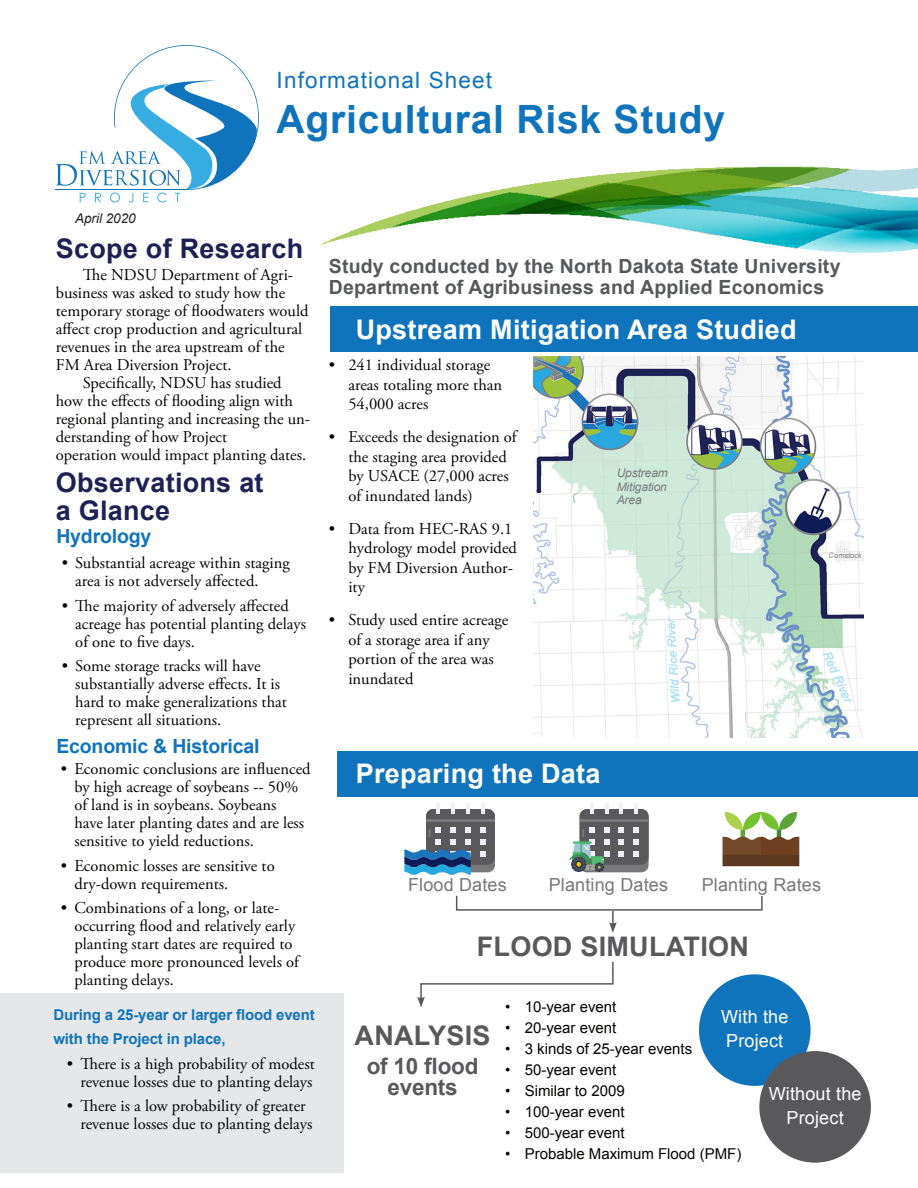
<style>
.page{position:relative;width:918px;height:1188px;background:#fff}
.page>*{position:absolute;margin:0;border:0;box-sizing:border-box;transform-origin:0 0}
.t1{font:700 39px "Arial";letter-spacing:.02em;color:#1074bc}
.t2{font:700 27px "Arial";letter-spacing:.01em;color:#fff}
.t3{font:700 27px "Arial";letter-spacing:.01em;color:#1e2154}
.t4{font:700 27px "Arial";letter-spacing:.01em;color:#59595c}
.t5{font:22.5px "Arial";letter-spacing:.05em;color:#1074bc}
.t6{font:700 22.5px/21px "Arial";letter-spacing:-.01em;color:#59595c;text-align:center}
.t7{font:700 19.5px/21px "Arial";letter-spacing:.01em;color:#57585a}
.t8{font:700 19.5px "Arial";letter-spacing:-.01em;color:#1074bc}
.t9{font:18px "Arial";letter-spacing:.01em;color:#78787a}
.t10{font:18px/24px "Arial";letter-spacing:.01em;color:#fff}
.t11{font:16.5px/18px "Adobe Garamond Pro";color:#040503}
.t12{font:15px "Arial";color:#040503}
.t13{font:700 15px/24px "Arial";letter-spacing:-.01em;color:#1074bc}
.t14{font:italic 13.5px "Arial";color:#231f20}
.t15{font:italic 12px/13.5px "Arial";letter-spacing:-.01em;color:#57585a;text-align:justify}
.t16{font:italic 7.5px "Arial";letter-spacing:-.01em;color:#57585a}
</style>
<div class="page">
<div style="left:0;top:993px;width:343px;height:180px;background:#e6e7e9"></div>
<img style="left:321px;top:166px;width:597px;height:87px">
<svg style="left:55px;top:45px;width:204px;height:157px"></svg>
<div style="left:330px;top:307px;width:588px;height:45px;background:#1074bc"></div>
<div style="left:338px;top:751px;width:580px;height:45px;background:#1074bc"></div>
<img style="left:533px;top:356px;width:330px;height:382px">
<div style="left:426px;top:809px;width:69px;height:63px;background:#78787a;border-radius:7px"></div>
<div style="left:426px;top:809px;width:69px;height:56px;background:#59595c;border-radius:7px"></div>
<svg style="left:437px;top:803px;width:3px;height:11px"></svg>
<hr style="left:451px;top:803px;width:4px;height:11px;background:#f0f0fa">
<hr style="left:466px;top:803px;width:4px;height:11px;background:#f0f0fa">
<svg style="left:481px;top:803px;width:3px;height:11px"></svg>
<hr style="left:426px;top:820px;width:69px;height:2px;background:#78787a">
<svg style="left:480px;top:828px;width:5px;height:5px"></svg>
<svg style="left:480px;top:839px;width:5px;height:6px"></svg>
<svg style="left:480px;top:851px;width:5px;height:6px"></svg>
<svg style="left:404px;top:828px;width:67px;height:47px"></svg>
<div style="left:580px;top:809px;width:69px;height:63px;background:#78787a;border-radius:7px"></div>
<div style="left:580px;top:809px;width:69px;height:56px;background:#59595c;border-radius:7px"></div>
<hr style="left:590px;top:803px;width:4px;height:11px;background:#f0f0fa">
<hr style="left:605px;top:803px;width:4px;height:11px;background:#f0f0fa">
<svg style="left:620px;top:803px;width:3px;height:11px"></svg>
<hr style="left:634px;top:803px;width:4px;height:11px;background:#f0f0fa">
<hr style="left:580px;top:820px;width:69px;height:2px;background:#78787a">
<svg style="left:619px;top:828px;width:5px;height:5px"></svg>
<svg style="left:633px;top:828px;width:6px;height:5px"></svg>
<svg style="left:619px;top:839px;width:5px;height:6px"></svg>
<svg style="left:633px;top:839px;width:6px;height:6px"></svg>
<svg style="left:619px;top:851px;width:5px;height:6px"></svg>
<svg style="left:633px;top:851px;width:6px;height:6px"></svg>
<svg style="left:569px;top:828px;width:40px;height:44px"></svg>
<svg style="left:723px;top:812px;width:76px;height:54px"></svg>
<div style="left:456px;top:895px;width:307px;height:16px;border:2px solid #59595c"></div>
<svg style="left:609px;top:911px;width:8px;height:22px"></svg>
<svg style="left:417px;top:961px;width:197px;height:46px"></svg>
<div style="left:699px;top:974px;width:112px;height:112px;background:#1074bc;border-radius:50%"></div>
<div style="left:759px;top:1051px;width:112px;height:112px;background:#59595c;border-radius:50%"></div>
<p class="t14" style="left:75px;top:209px;width:62px">April 2020</p>
<p class="t5" style="left:277px;top:65px;width:217px">Informational Sheet</p>
<p class="t1" style="left:277px;top:94px;width:450px">Agricultural Risk Study</p>
<p class="t3" style="left:56px;top:230px;width:249px">Scope of Research</p>
<p class="t11" style="left:56px;top:266px;width:254px;text-indent:27px">The NDSU Department of Agri&shy;business was asked to study how the temporary storage of floodwaters would affect crop production and agricultural revenues in the area upstream of the FM Area Diversion Project.</p>
<p class="t11" style="left:56px;top:374px;width:256px;text-indent:27px">Specifically, NDSU has studied how the effects of flooding align with regional planting and increasing the un&shy;derstanding of how Project</p>
<p class="t11" style="left:56px;top:446px;width:252px">operation would impact planting dates.</p>
<p class="t3" style="left:56px;top:464px;width:209px">Observations at</p>
<p class="t3" style="left:56px;top:493px;width:116px">a Glance</p>
<p class="t8" style="left:56px;top:524px;width:96px">Hydrology</p>
<p class="t11" style="left:75px;top:554px;width:216px;text-indent:-14px">• Substantial acreage within staging area is not adversely affected.</p>
<p class="t11" style="left:75px;top:597px;width:232px;text-indent:-14px">• The majority of adversely affected acreage has potential planting delays of one to five days.</p>
<p class="t11" style="left:75px;top:658px;width:213px;text-indent:-14px">• Some storage tracks will have substantially adverse effects. It is hard to make generalizations that represent all situations.</p>
<p class="t11" style="left:74px;top:760px;width:238px;text-indent:-14px">• Economic conclusions are influenced by high acreage of soybeans -- 50% of land is in soybeans. Soybeans<br>have later planting dates and are less sensitive to yield reductions.</p>
<p class="t11" style="left:74px;top:857px;width:202px;text-indent:-14px">• Economic losses are sensitive to dry-down requirements.</p>
<p class="t11" style="left:74px;top:900px;width:226px;text-indent:-14px">• Combinations of a long, or late&shy;occurring flood and relatively early planting start dates are required to produce more pronounced levels of planting delays.</p>
<p class="t8" style="left:56px;top:734px;width:205px">Economic &amp; Historical</p>
<p class="t13" style="left:53px;top:1003px;width:263px">During a 25-year or larger flood event with the Project in place,</p>
<p class="t11" style="left:67px;top:1055px;width:249px;text-align:right">• There is a high probability of modest revenue losses due to planting delays</p>
<p class="t11" style="left:80px;top:1098px;width:234px;text-indent:-14px">• There is a low probability of greater revenue losses due to planting delays</p>
<p class="t7" style="left:329px;top:256px;width:513px">Study conducted by the North Dakota State University<br>Department of Agribusiness and Applied Economics</p>
<p class="t2" style="left:356px;top:312px;width:442px">Upstream Mitigation Area Studied</p>
<p class="t11" style="left:348px;top:356px;width:155px;line-height:19.5px;text-indent:-20px">• 241 individual storage areas totaling more than<br>54,000 acres</p>
<p class="t11" style="left:348px;top:428px;width:170px;line-height:19.5px;text-indent:-20px">• Exceeds the designation of the staging area provided by USACE (27,000 acres of inundated lands)</p>
<p class="t11" style="left:348px;top:519px;width:170px;line-height:19.5px;text-indent:-20px">• Data from HEC-RAS 9.1 hydrology model provided by FM Diversion Author&shy;ity</p>
<p class="t11" style="left:348px;top:611px;width:161px;line-height:19.5px;text-indent:-20px">• Study used entire acreage of a storage area if any portion of the area was inundated</p>
<p class="t15" style="left:617px;top:467px;width:53px">Upstream Mitigation Area</p>
<p class="t2" style="left:356px;top:755px;width:246px">Preparing the Data</p>
<p class="t16" style="left:829px;top:551px;width:34px">Comstock</p>
<p class="t9" style="left:408px;top:873px;width:100px">Flood Dates</p>
<p class="t9" style="left:549px;top:873px;width:121px">Planting Dates</p>
<p class="t9" style="left:702px;top:873px;width:121px">Planting Rates</p>
<p class="t4" style="left:477px;top:929px;width:274px">FLOOD SIMULATION</p>
<p class="t4" style="left:355px;top:1018px;width:137px">ANALYSIS</p>
<p class="t6" style="left:367px;top:1056px;width:113px">of 10 flood events</p>
<p class="t12" style="left:505px;top:997px;width:113px">• 10-year event</p>
<p class="t12" style="left:505px;top:1018px;width:113px">• 20-year event</p>
<p class="t12" style="left:505px;top:1039px;width:189px">• 3 kinds of 25-year events</p>
<p class="t12" style="left:505px;top:1060px;width:113px">• 50-year event</p>
<p class="t12" style="left:505px;top:1081px;width:121px">• Similar to 2009</p>
<p class="t12" style="left:505px;top:1102px;width:121px">• 100-year event</p>
<p class="t12" style="left:505px;top:1123px;width:121px">• 500-year event</p>
<p class="t12" style="left:505px;top:1144px;width:238px">• Probable Maximum Flood (PMF)</p>
<p class="t10" style="left:721px;top:1005px;width:69px">With the<br>Project</p>
<p class="t10" style="left:769px;top:1082px;width:94px;text-align:center">Without the<br>Project</p>
</div>
